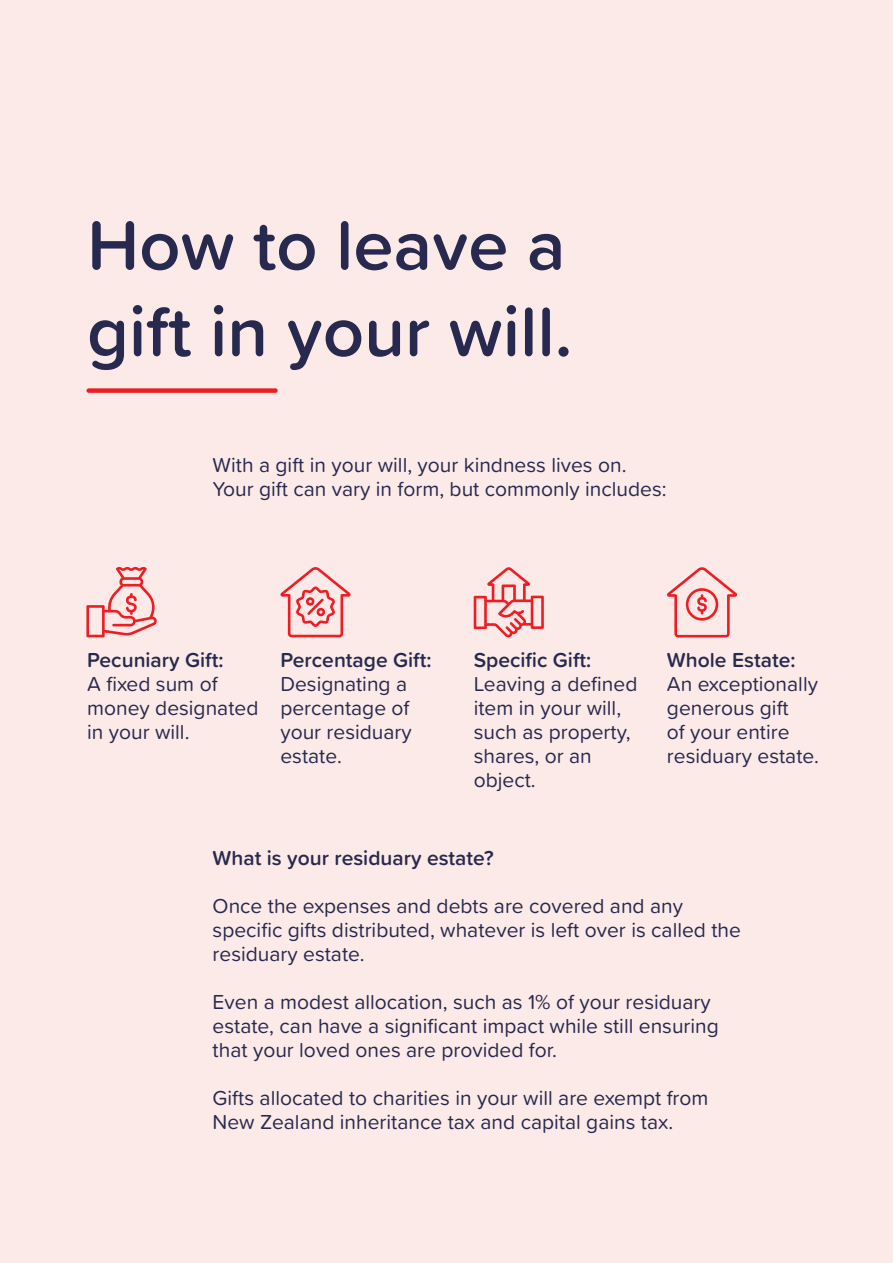
<style>
.page{position:relative;width:893px;height:1263px;background:#fbeae7}
.page>*{position:absolute;margin:0;border:0;box-sizing:border-box;transform-origin:0 0}
.t1{font:600 72px/86.4px "Proxima Soft";color:#28294e}
.t2{font:21px/24px "Proxima Soft";color:#28294e}
.t3{font:600 21px "Proxima Soft";color:#28294e}
</style>
<div class="page">
<div style="left:89px;top:388px;width:187px;height:5px;background:#ed1d24"></div>
<svg style="left:86px;top:567px;width:71px;height:70px"></svg>
<svg style="left:280px;top:567px;width:71px;height:70px"></svg>
<svg style="left:474px;top:567px;width:70px;height:70px"></svg>
<svg style="left:667px;top:567px;width:70px;height:70px"></svg>
<h1 class="t1" style="left:87px;top:199px;width:487px">How to leave a gift in your will.</h1>
<p class="t2" style="left:213px;top:452px;width:456px">With a gift in your will, your kindness lives on.<br>Your gift can vary in form, but commonly includes:</p>
<p class="t3" style="left:87px;top:644px;width:138px">Pecuniary Gift:</p>
<p class="t2" style="left:87px;top:671px;width:173px">A fixed sum of money designated in your will.</p>
<p class="t3" style="left:280px;top:644px;width:153px">Percentage Gift:</p>
<p class="t2" style="left:280px;top:671px;width:133px">Designating a percentage of your residuary estate.</p>
<p class="t3" style="left:474px;top:644px;width:119px">Specific Gift:</p>
<p class="t2" style="left:474px;top:671px;width:165px">Leaving a defined item in your will, such as property, shares, or an object.</p>
<p class="t3" style="left:667px;top:644px;width:130px">Whole Estate:</p>
<p class="t2" style="left:667px;top:671px;width:154px">An exceptionally generous gift<br>of your entire residuary estate.</p>
<p class="t3" style="left:213px;top:842px;width:283px">What is your residuary estate?</p>
<p class="t2" style="left:213px;top:893px;width:530px">Once the expenses and debts are covered and any specific gifts distributed, whatever is left over is called the residuary estate.</p>
<p class="t2" style="left:213px;top:989px;width:508px">Even a modest allocation, such as 1% of your residuary estate, can have a significant impact while still ensuring that your loved ones are provided for.</p>
<p class="t2" style="left:213px;top:1085px;width:497px">Gifts allocated to charities in your will are exempt from<br>New Zealand inheritance tax and capital gains tax.</p>
</div>
